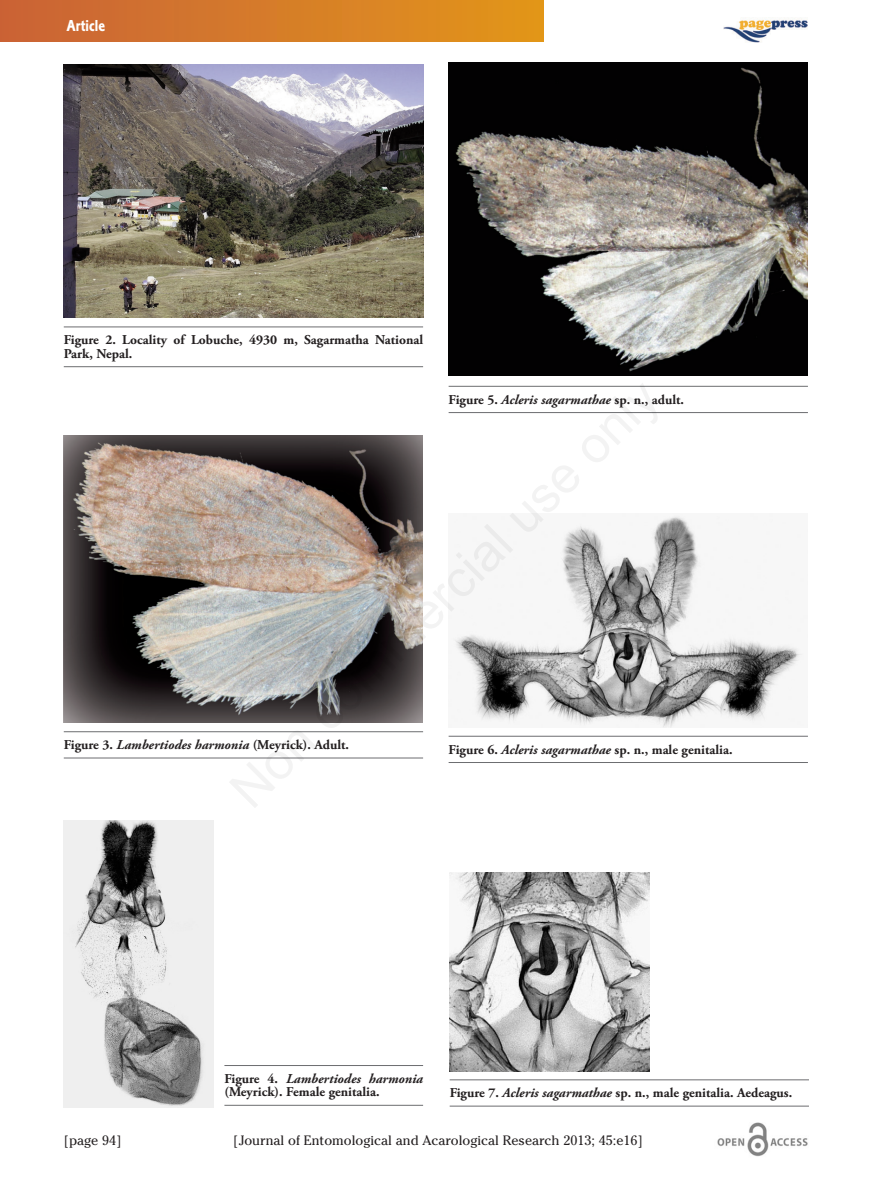
<style>
.page{position:relative;width:893px;height:1191px;background:#fff}
.page>*{position:absolute;margin:0;border:0;box-sizing:border-box;transform-origin:0 0}
.t1{font:16.5px "Corinthian Bold Condensed Plain";color:#fff}
.t2{font:700 13.5px/13.5px "Adobe Garamond Pro";color:#231f20}
.t3{font:13.5px "Cheltenham";color:#231f20}
.s1{font-style:italic}
</style>
<div class="page">
<img style="left:717px;top:1123px;width:91px;height:34px">
<img style="left:723px;top:17px;width:84px;height:26px">
<div style="left:0;top:0;width:544px;height:41px;background:linear-gradient(to right,#ca6237,#e2961a)"></div>
<img style="left:64px;top:65px;width:359px;height:252px">
<img style="left:64px;top:435px;width:359px;height:287px">
<img style="left:64px;top:821px;width:149px;height:286px">
<img style="left:449px;top:63px;width:359px;height:313px">
<img style="left:453px;top:515px;width:350px;height:212px">
<img style="left:450px;top:872px;width:200px;height:199px">
<hr style="left:64px;top:326px;width:359px;height:1px;background:#6c6d70">
<hr style="left:64px;top:366px;width:359px;height:1px;background:#6c6d70">
<hr style="left:64px;top:731px;width:359px;height:1px;background:#6c6d70">
<hr style="left:64px;top:757px;width:359px;height:1px;background:#6c6d70">
<hr style="left:224px;top:1065px;width:199px;height:1px;background:#6c6d70">
<hr style="left:224px;top:1105px;width:199px;height:1px;background:#6c6d70">
<hr style="left:449px;top:386px;width:359px;height:1px;background:#6c6d70">
<hr style="left:449px;top:412px;width:359px;height:1px;background:#6c6d70">
<hr style="left:449px;top:736px;width:359px;height:1px;background:#6c6d70">
<hr style="left:449px;top:762px;width:359px;height:1px;background:#6c6d70">
<hr style="left:450px;top:1079px;width:359px;height:1px;background:#6c6d70">
<hr style="left:450px;top:1105px;width:359px;height:1px;background:#6c6d70">
<p class="t1" style="left:66px;top:20px;width:40px">Article</p>
<p class="t2" style="left:64px;top:334px;width:361px">Figure 2. Locality of Lobuche, 4930 m, Sagarmatha National<br>Park, Nepal.</p>
<p class="t2" style="left:449px;top:394px;width:237px">Figure 5. <span class="s1">Acleris sagarmathae</span> sp. n., adult.</p>
<p class="t2" style="left:64px;top:739px;width:287px">Figure 3. <span class="s1">Lambertiodes harmonia</span> (Meyrick). Adult.</p>
<p class="t2" style="left:449px;top:743px;width:285px">Figure 6. <span class="s1">Acleris sagarmathae</span> sp. n., male genitalia.</p>
<p class="t2" style="left:224px;top:1073px;width:200px">Figure 4. <span class="s1">Lambertiodes harmonia </span>(Meyrick). Female genitalia.</p>
<p class="t2" style="left:450px;top:1087px;width:344px">Figure 7. <span class="s1">Acleris sagarmathae</span> sp. n., male genitalia. Aedeagus.</p>
<p class="t3" style="left:64px;top:1132px;width:59px">[page 94]</p>
<p class="t3" style="left:233px;top:1132px;width:411px">[Journal of Entomological and Acarological Research 2013; 45:e16]</p>
</div>
